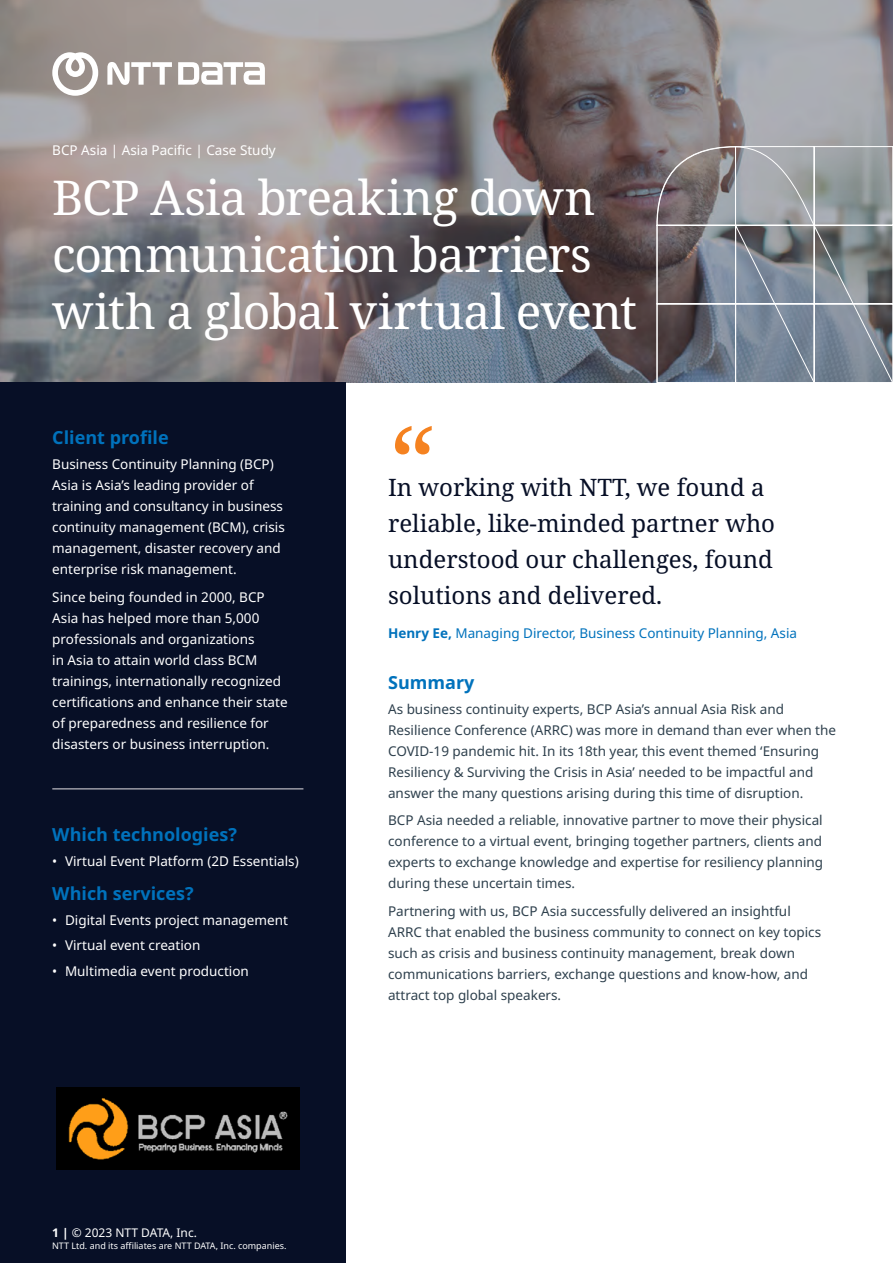
<style>
.page{position:relative;width:893px;height:1263px;background:#fff}
.page>*{position:absolute;margin:0;border:0;box-sizing:border-box;transform-origin:0 0}
.t1{font:48px/57px "Noto Serif";letter-spacing:-.015em;color:#fff}
.t2{font:24px/36px "Noto Serif";color:#070f26}
.t3{font:700 18px "Noto Sans";color:#0072bc}
.t4{font:13.5px/21px "Noto Sans";color:#2e404d}
.t5{font:13.5px/21px "Noto Sans";color:#fff}
.t6{font:13.5px "Noto Sans";color:#0072bc}
.t7{font:12px "Noto Sans";color:#fff}
.t8{font:9px "Noto Sans";color:#fff}
.s1{font-weight:700}
</style>
<div class="page">
<svg style="left:0;top:0;width:893px;height:383px;background:#858083"></svg>
<svg style="left:656px;top:146px;width:237px;height:237px;background:#81858d"></svg>
<svg style="left:52px;top:52px;width:46px;height:44px"></svg>
<svg style="left:178px;top:62px;width:87px;height:23px"></svg>
<svg style="left:107px;top:62px;width:65px;height:23px"></svg>
<div style="left:0;top:383px;width:346px;height:880px;background:#070f26"></div>
<svg style="left:395px;top:426px;width:37px;height:28px"></svg>
<hr style="left:52px;top:789px;width:251px;height:1px;background:#e4e1e5">
<img style="left:57px;top:1087px;width:242px;height:82px">
<p class="t5" style="left:52px;top:140px;width:225px">BCP Asia | Asia Pacific | Case Study</p>
<h1 class="t1" style="left:52px;top:171px;width:586px">BCP Asia breaking down communication barriers with a global virtual event</h1>
<h3 class="t3" style="left:52px;top:427px;width:118px">Client profile</h3>
<p class="t5" style="left:52px;top:454px;width:234px">Business Continuity Planning (BCP)<br>Asia is Asia’s leading provider of training and consultancy in business continuity management (BCM), crisis management, disaster recovery and enterprise risk management.</p>
<p class="t5" style="left:52px;top:587px;width:237px">Since being founded in 2000, BCP Asia has helped more than 5,000 professionals and organizations<br>in Asia to attain world class BCM trainings, internationally recognized certifications and enhance their state of preparedness and resilience for disasters or business interruption.</p>
<h3 class="t3" style="left:52px;top:824px;width:186px">Which technologies?</h3>
<p class="t5" style="left:52px;top:851px;width:248px">• Virtual Event Platform (2D Essentials)</p>
<h3 class="t3" style="left:52px;top:883px;width:143px">Which services?</h3>
<p class="t5" style="left:52px;top:910px;width:237px">• Digital Events project management</p>
<p class="t5" style="left:52px;top:935px;width:150px">• Virtual event creation</p>
<p class="t5" style="left:52px;top:960px;width:198px">• Multimedia event production</p>
<p class="t7" style="left:52px;top:1225px;width:146px"><span class="s1">1 |</span> © 2023 NTT DATA, Inc.</p>
<p class="t8" style="left:52px;top:1240px;width:236px">NTT Ltd. and its affiliates are NTT DATA, Inc. companies.</p>
<h2 class="t2" style="left:388px;top:470px;width:389px">In working with NTT, we found a reliable, like-minded partner who understood our challenges, found solutions and delivered.</h2>
<p class="t6" style="left:388px;top:625px;width:411px"><span class="s1">Henry Ee,</span> Managing Director, Business Continuity Planning, Asia</p>
<h3 class="t3" style="left:388px;top:672px;width:88px">Summary</h3>
<p class="t4" style="left:388px;top:699px;width:449px">As business continuity experts, BCP Asia’s annual Asia Risk and Resilience Conference (ARRC) was more in demand than ever when the COVID-19 pandemic hit. In its 18th year, this event themed ‘Ensuring Resiliency &amp; Surviving the Crisis in Asia’ needed to be impactful and answer the many questions arising during this time of disruption.</p>
<p class="t4" style="left:388px;top:810px;width:437px;text-align:justify">BCP Asia needed a reliable, innovative partner to move their physical conference to a virtual event, bringing together partners, clients and experts to exchange knowledge and expertise for resiliency planning during these uncertain times.</p>
<p class="t4" style="left:388px;top:901px;width:435px">Partnering with us, BCP Asia successfully delivered an insightful ARRC that enabled the business community to connect on key topics such as crisis and business continuity management, break down communications barriers, exchange questions and know-how, and attract top global speakers.</p>
</div>
